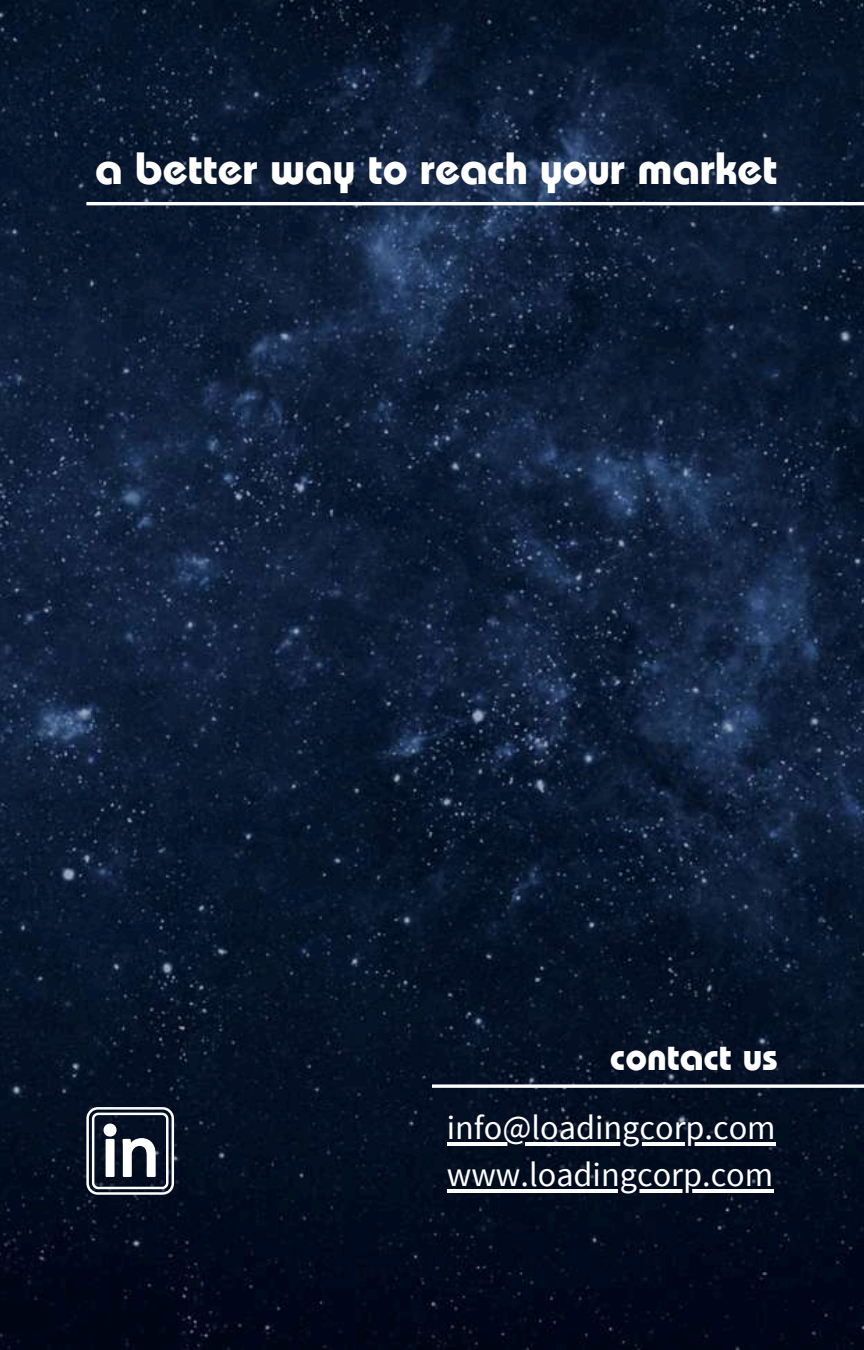
<style>
.page{position:relative;width:864px;height:1350px;background:#fff}
.page>*{position:absolute;margin:0;border:0;box-sizing:border-box;transform-origin:0 0}
.t1{font:700 45px "Bauhaus Pro";color:#fff}
.t2{font:700 39.15px "Bauhaus Pro";color:#fff}
.t3{font:34.2px "Source Sans Pro";color:#fff}
</style>
<div class="page">
<img style="left:0;top:0;width:864px;height:1350px">
<hr style="left:86px;top:202px;width:778px;height:3px;background:#fff">
<svg style="left:432px;top:1084px;width:432px;height:4px"></svg>
<svg style="left:447px;top:1142px;width:329px;height:4px"></svg>
<svg style="left:86px;top:1107px;width:88px;height:88px"></svg>
<hr style="left:447px;top:1190px;width:326px;height:3px;background:#fff">
<h1 class="t1" style="left:95px;top:153px;width:684px">a better way to reach your market</h1>
<p class="t2" style="left:610px;top:1042px;width:169px">contact us</p>
<p class="t3" style="left:447px;top:1105px;width:330px">info@loadingcorp.com</p>
<p class="t3" style="left:447px;top:1153px;width:328px">www.loadingcorp.com</p>
</div>
